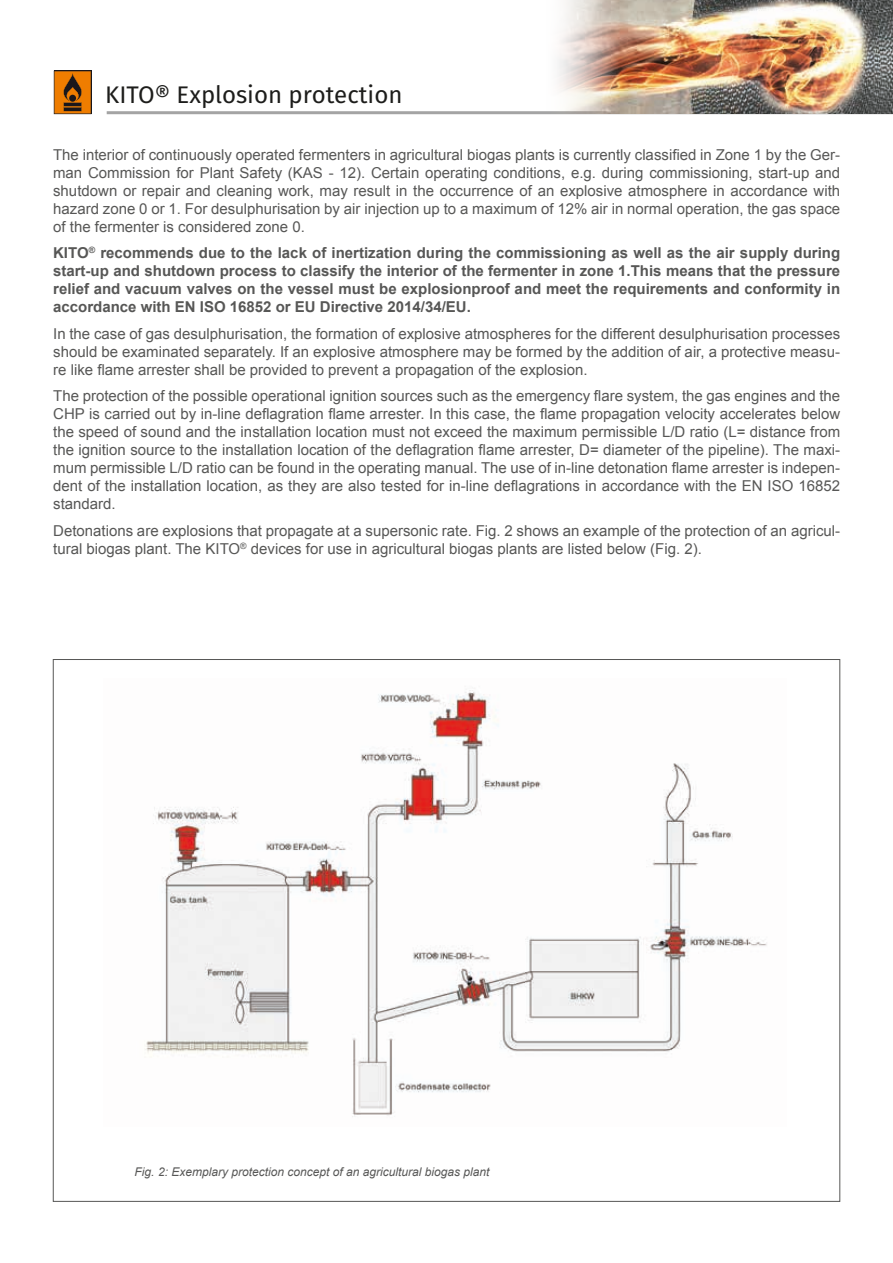
<style>
.page{position:relative;width:893px;height:1263px;background:#fff}
.page>*{position:absolute;margin:0;border:0;box-sizing:border-box;transform-origin:0 0}
.t1{font:24px "Fira Sans";color:#1d1d1b}
.t2{font:15px/18px "Arial";color:#575756;text-align:justify}
.t3{font:700 15px/18px "Arial";color:#575756;text-align:justify}
.t4{font:italic 13.05px "Fira Sans";color:#565555;scale:.9 1}
.t5{font:italic 12px "Arial";color:#575756}
</style>
<div class="page">
<hr style="left:107px;top:111px;width:786px;height:3px;background:#a4a4a4">
<svg style="left:54px;top:71px;width:37px;height:43px;background:#b76208"></svg>
<img style="left:535px;top:0;width:358px;height:113px">
<img style="left:145px;top:690px;width:622px;height:427px">
<h1 class="t1" style="left:105px;top:77px;width:299px">KITO® Explosion protection</h1>
<p class="t2" style="left:53px;top:146px;width:788px">The interior of continuously operated fermenters in agricultural biogas plants is currently classified in Zone 1 by the Ger&shy;man Commission for Plant Safety (KAS - 12). Certain operating conditions, e.g. during commissioning, start-up and shutdown or repair and cleaning work, may result in the occurrence of an explosive atmosphere in accordance with hazard zone 0 or 1. For desulphurisation by air injection up to a maximum of 12% air in normal operation, the gas space of the fermenter is considered zone 0.</p>
<p class="t3" style="left:53px;top:244px;width:788px">KITO<sup>®</sup> recommends due to the lack of inertization during the commissioning as well as the air supply during start-up and shutdown process to classify the interior of the fermenter in zone 1.This means that the pressure relief and vacuum valves on the vessel must be explosionproof and meet the requirements and conformity in accordance with EN ISO 16852 or EU Directive 2014/34/EU.</p>
<p class="t2" style="left:53px;top:325px;width:788px">In the case of gas desulphurisation, the formation of explosive atmospheres for the different desulphurisation processes should be examinated separately. If an explosive atmosphere may be formed by the addition of air, a protective measu&shy;re like flame arrester shall be provided to prevent a propagation of the explosion.</p>
<p class="t2" style="left:53px;top:387px;width:788px">The protection of the possible operational ignition sources such as the emergency flare system, the gas engines and the CHP is carried out by in-line deflagration flame arrester. In this case, the flame propagation velocity accelerates below the speed of sound and the installation location must not exceed the maximum permissible L/D ratio (L= distance from the ignition source to the installation location of the deflagration flame arrester, D= diameter of the pipeline). The maxi&shy;mum permissible L/D ratio can be found in the operating manual. The use of in-line detonation flame arrester is indepen&shy;dent of the installation location, as they are also tested for in-line deflagrations in accordance with the EN ISO 16852 standard.</p>
<p class="t2" style="left:53px;top:522px;width:788px">Detonations are explosions that propagate at a supersonic rate. Fig. 2 shows an example of the protection of an agricul&shy;tural biogas plant. The KITO<sup>®</sup> devices for use in agricultural biogas plants are listed below (Fig. 2).</p>
<p class="t4" style="left:51px;top:152px;width:189px">QUALITÄT ⋅ SCHUTZ ⋅ SICHERHEIT</p>
<p class="t5" style="left:135px;top:1164px;width:356px">Fig. 2: Exemplary protection concept of an agricultural biogas plant</p>
</div>
